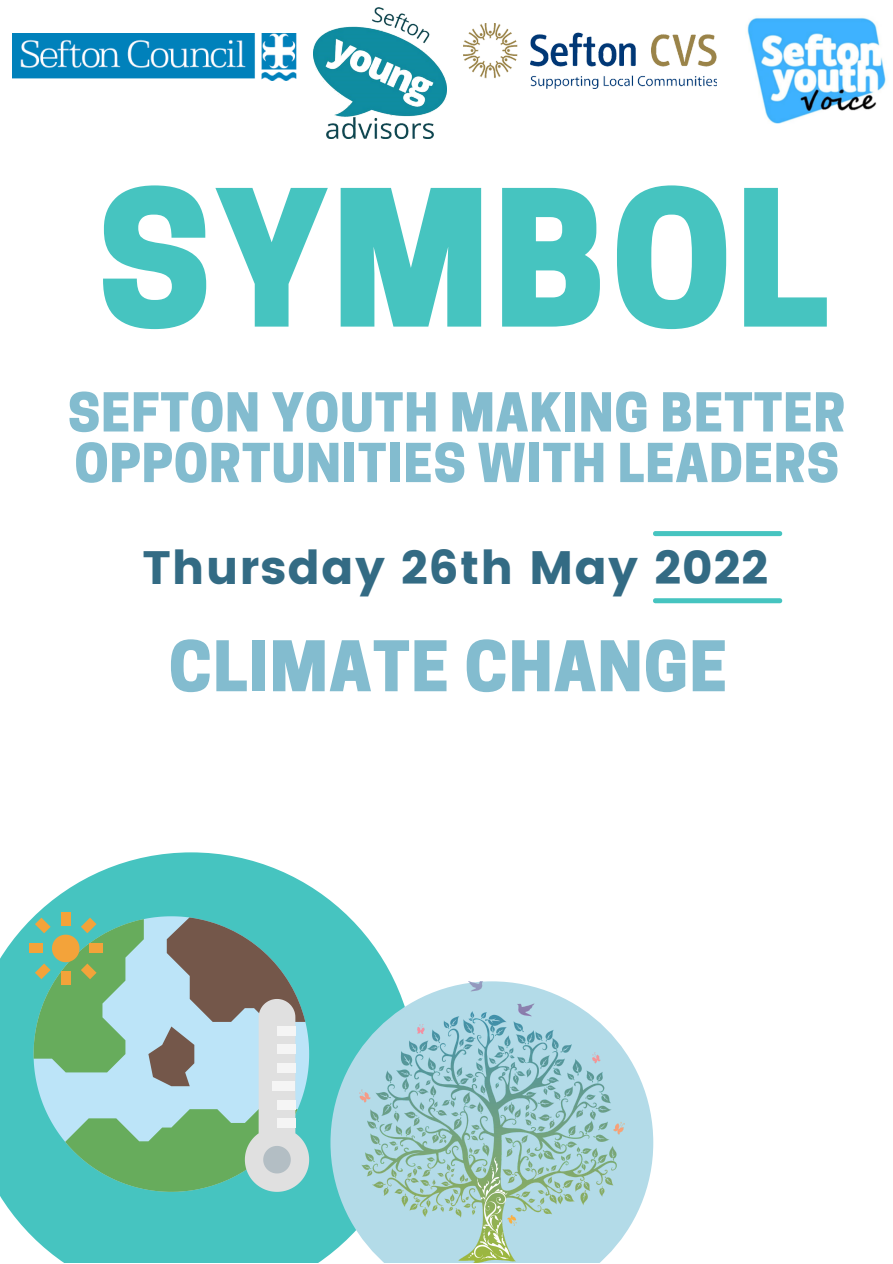
<style>
.page{position:relative;width:893px;height:1264px;background:#fff}
.page>*{position:absolute;margin:0;border:0;box-sizing:border-box;transform-origin:0 0}
.t1{font:800 177.75px "Cooper Hewitt";letter-spacing:.02em;color:#46c4c0}
.t2{font:800 65.4px "Cooper Hewitt";letter-spacing:.02em;color:#83bccf}
.t3{font:800 50.4px/50.6px "Cooper Hewitt";letter-spacing:.02em;color:#83bccf}
.t4{font:46.8px "Poppins";letter-spacing:.025em;color:#336b84}
</style>
<div class="page">
<div style="left:655px;top:598px;width:125px;height:5px;background:#46c4c0"></div>
<div style="left:655px;top:531px;width:125px;height:5px;background:#46c4c0"></div>
<svg style="left:0;top:852px;width:395px;height:410px;fill:#46c4c0"></svg>
<svg style="left:330px;top:981px;width:323px;height:281px"></svg>
<img style="left:463px;top:24px;width:254px;height:65px">
<img style="left:747px;top:17px;width:139px;height:107px">
<img style="left:314px;top:8px;width:132px;height:130px">
<img style="left:12px;top:33px;width:284px;height:47px">
<img style="left:359px;top:981px;width:265px;height:280px">
<div style="left:29px;top:943px;width:14px;height:10px;background:#f3a33a"></div>
<div style="left:61px;top:911px;width:9px;height:14px;background:#f3a33a"></div>
<svg style="left:34px;top:917px;width:275px;height:274px;background:#8ebba8"></svg>
<h1 class="t1" style="left:98px;top:193px;width:733px">SYMBOL</h1>
<p class="t3" style="left:68px;top:393px;width:778px">SEFTON YOUTH MAKING BETTER<br>OPPORTUNITIES WITH LEADERS</p>
<p class="t4" style="left:142px;top:540px;width:627px">Thursday 26th May 2022</p>
<p class="t2" style="left:169px;top:642px;width:560px">CLIMATE CHANGE</p>
</div>
